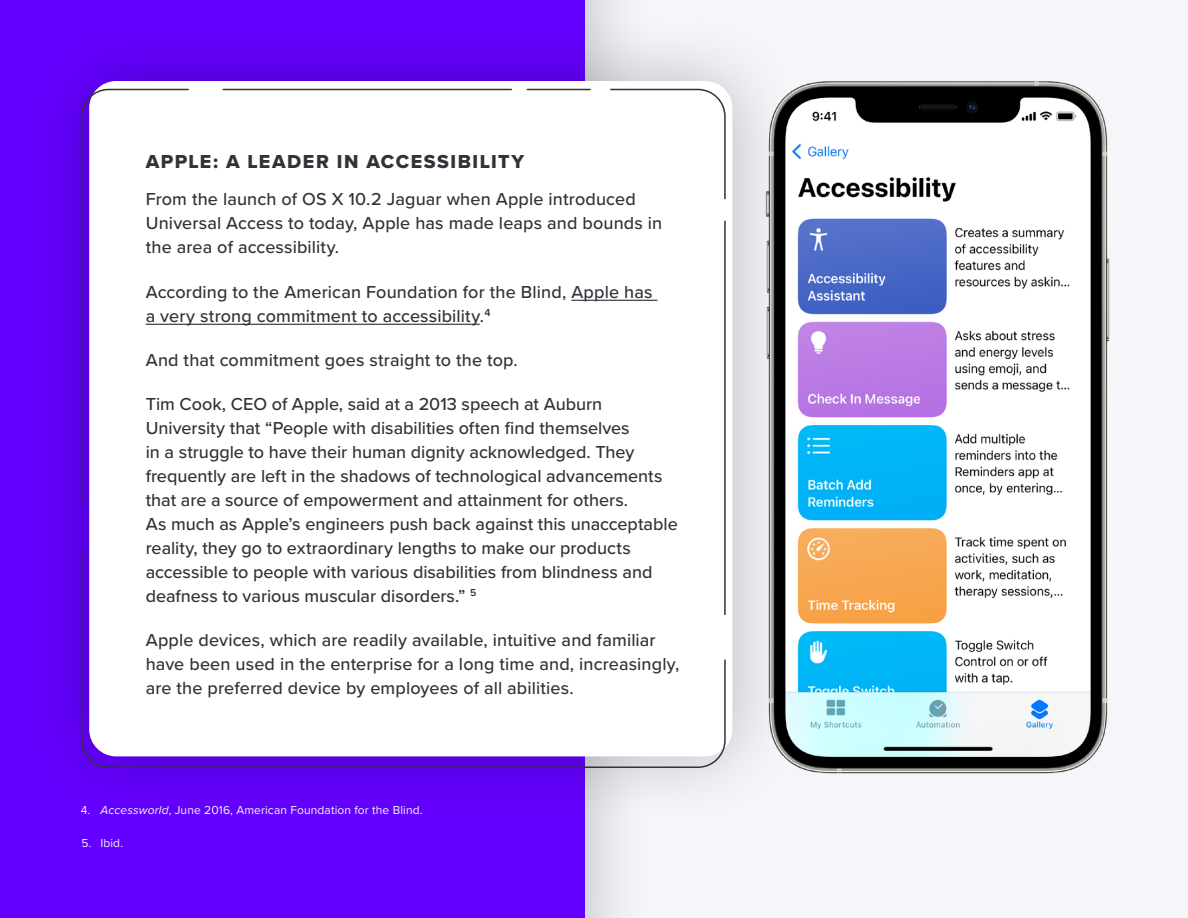
<style>
.page{position:relative;width:1188px;height:918px;background:#f4f6f9}
.page>*{position:absolute;margin:0;border:0;box-sizing:border-box;transform-origin:0 0}
.Paragraph-body-regul{font:19.5px "Proxima Nova Extrabld";letter-spacing:.075em;color:#2f343a}
.Paragraph-body-regul-2{font:500 18px/24px "Proxima Nova";color:#2f343a}
.footnote{font:12px "Proxima Nova";letter-spacing:.01em;color:#f4f6f9}
.s1{font-style:italic}
</style>
<div class="page">
<div style="left:0;top:0;width:585px;height:918px;background:#6400ff"></div>
<div style="left:20px;top:12px;width:782px;height:814px;background:#000;opacity:.25"></div>
<div style="left:89px;top:81px;width:643px;height:675px;background:#fff;border-radius:27px"></div>
<svg style="left:80px;top:88px;width:110px;height:417px"></svg>
<hr style="left:223px;top:89px;width:288px;height:1px;background:#2f343a">
<hr style="left:527px;top:89px;width:63px;height:1px;background:#2f343a">
<hr style="left:724px;top:221px;width:2px;height:394px;background:#2f343a">
<svg style="left:80px;top:550px;width:646px;height:219px"></svg>
<svg style="left:610px;top:88px;width:116px;height:112px"></svg>
<hr style="left:571px;top:300px;width:87px;height:1px;background:#2f343a">
<hr style="left:146px;top:324px;width:334px;height:1px;background:#2f343a">
<img style="left:751px;top:68px;width:359px;height:714px">
<p class="Paragraph-body-regul" style="left:146px;top:147px;width:380px">APPLE: A LEADER IN ACCESSIBILITY</p>
<p class="Paragraph-body-regul-2" style="left:146px;top:187px;width:518px">From the launch of OS X 10.2 Jaguar when Apple introduced<br>Universal Access to today, Apple has made leaps and bounds in the area of accessibility.</p>
<p class="Paragraph-body-regul-2" style="left:146px;top:279px;width:508px">According to the American Foundation for the Blind, Apple has a very strong commitment to accessibility.<sup>4</sup></p>
<p class="Paragraph-body-regul-2" style="left:146px;top:347px;width:374px">And that commitment goes straight to the top.</p>
<p class="Paragraph-body-regul-2" style="left:146px;top:391px;width:533px">Tim Cook, CEO of Apple, said at a 2013 speech at Auburn University that “People with disabilities often find themselves<br>in a struggle to have their human dignity acknowledged. They frequently are left in the shadows of technological advancements that are a source of empowerment and attainment for others.<br>As much as Apple’s engineers push back against this unacceptable reality, they go to extraordinary lengths to make our products accessible to people with various disabilities from blindness and deafness to various muscular disorders.” <sup>5</sup></p>
<p class="Paragraph-body-regul-2" style="left:146px;top:628px;width:535px">Apple devices, which are readily available, intuitive and familiar have been used in the enterprise for a long time and, increasingly, are the preferred device by employees of all abilities.</p>
<p class="footnote" style="left:81px;top:801px;width:343px">4. <span class="s1">Accessworld</span>, June 2016, American Foundation for the Blind.</p>
<p class="footnote" style="left:82px;top:834px;width:43px">5. Ibid.</p>
</div>
